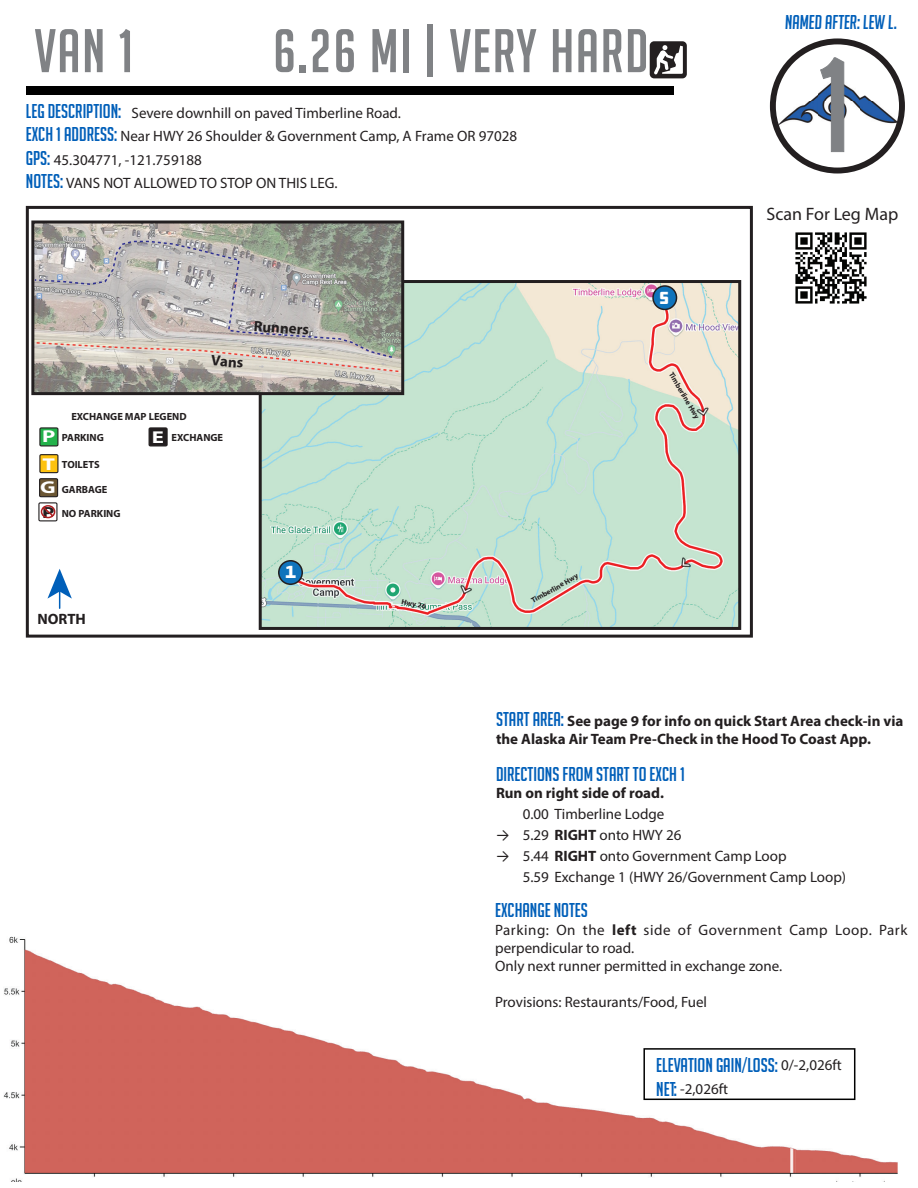
<style>
.page{position:relative;width:918px;height:1188px;background:#fff}
.page>*{position:absolute;margin:0;border:0;box-sizing:border-box;transform-origin:0 0}
.t1{font:130.65px "Big Noodle Titling";color:#808285}
.t2{font:60px "Big Noodle Titling";letter-spacing:.03em;color:#808285}
.t3{font:19.5px "Big Noodle Titling";color:#005fb9}
.t4{font:italic 19.5px "Big Noodle Titling";color:#005fb9}
.t5{font:18px "Myriad Pro";color:#231f20}
.t6{font:18px "DDC Hardware";color:#fff}
.t7{font:700 17.25px "Myriad Pro";color:#fff;scale:1.33 1}
.t8{font:700 16.05px "Myriad Pro";color:#231f20;scale:1.33 1}
.t9{font:15px/23.4px "Myriad Pro";color:#231f20}
.t10{font:700 15px/18px "Myriad Pro";color:#231f20}
.t11{font:700 10.35px "Myriad Pro";color:#231f20}
.t12{font:700 7.5px "Myriad Pro";color:#231f20}
.s1{font-family:"Big Noodle Titling";font-size:19.5px;color:#005fb9}
.s2{font-family:"Big Noodle Titling";font-weight:400;font-size:19.5px;color:#005fb9}
.s3{font-family:"Calibri"}
.s4{font-weight:700}
.s5{font-family:"Myriad Pro";font-size:15px;color:#231f20}
</style>
<div class="page">
<img style="left:4px;top:936px;width:894px;height:246px">
<img style="left:263px;top:284px;width:474px;height:342px">
<img style="left:795px;top:232px;width:72px;height:72px">
<div style="left:650px;top:41px;width:37px;height:37px;background:#231f20;border-radius:4px"></div>
<svg style="left:654px;top:45px;width:29px;height:30px"></svg>
<div style="left:26px;top:86px;width:648px;height:9px;background:#000"></div>
<div style="left:26px;top:206px;width:727px;height:432px;border:3px solid #231f20"></div>
<svg style="left:47px;top:569px;width:25px;height:39px"></svg>
<svg style="left:39px;top:427px;width:20px;height:20px"></svg>
<svg style="left:38px;top:454px;width:21px;height:68px"></svg>
<svg style="left:148px;top:427px;width:20px;height:20px"></svg>
<div style="left:259px;top:280px;width:482px;height:350px;border:3px solid #231f20"></div>
<div style="left:475px;top:694px;width:295px;height:351px;background:#fff"></div>
<div style="left:653px;top:286px;width:24px;height:23px;background:#1074bc;border-radius:50%"></div>
<div style="left:652px;top:285px;width:25px;height:25px;border:2px solid #231f20;border-radius:50%"></div>
<div style="left:279px;top:561px;width:23px;height:23px;background:#1074bc;border-radius:50%"></div>
<div style="left:278px;top:560px;width:25px;height:25px;border:2px solid #231f20;border-radius:50%"></div>
<svg style="left:643px;top:1047px;width:213px;height:54px"></svg>
<svg style="left:770px;top:38px;width:135px;height:136px"></svg>
<img style="left:35px;top:225px;width:365px;height:166px">
<div style="left:31px;top:221px;width:373px;height:174px;border:3px solid #231f20"></div>
<svg style="left:33px;top:240px;width:367px;height:133px;background:#b7b4af"></svg>
<h2 class="t2" style="left:34px;top:19px;width:100px">VAN 1</h2>
<h2 class="t2" style="left:273px;top:19px;width:377px">6.26 MI | VERY HARD</h2>
<p class="t9" style="left:26px;top:101px;width:493px"><span class="s1">LEG DESCRIPTION:</span> Severe downhill on paved Timberline Road.<br><span class="s1">EXCH 1 ADDRESS:</span> Near HWY 26 Shoulder &amp; Government Camp, A Frame OR 97028<br><span class="s1">GPS:</span> 45.304771, -121.759188<br><span class="s1">NOTES:</span> VANS NOT ALLOWED TO STOP ON THIS LEG.</p>
<p class="t10" style="left:212px;top:351px;width:34px;rotate:4deg">Vans</p>
<p class="t10" style="left:254px;top:316px;width:57px;rotate:4deg">Runners</p>
<p class="t11" style="left:71px;top:410px;width:117px">EXCHANGE MAP LEGEND</p>
<p class="t7" style="left:42px;top:425px;width:11px">P</p>
<p class="t7" style="left:40px;top:476px;width:13px">G</p>
<p class="t11" style="left:62px;top:431px;width:44px">PARKING</p>
<p class="t7" style="left:152px;top:426px;width:11px">E</p>
<p class="t11" style="left:62px;top:458px;width:39px">TOILETS</p>
<p class="t11" style="left:62px;top:483px;width:47px">GARBAGE</p>
<p class="t11" style="left:62px;top:506px;width:60px">NO PARKING</p>
<p class="t7" style="left:43px;top:453px;width:11px">T</p>
<p class="t8" style="left:42px;top:502px;width:11px">P</p>
<p class="t11" style="left:172px;top:431px;width:53px">EXCHANGE</p>
<p class="t10" style="left:37px;top:609px;width:50px">NORTH</p>
<p class="t6" style="left:285px;top:561px;width:13px">1</p>
<p class="t12" style="left:403px;top:597px;width:26px;rotate:12deg">Hwy 26</p>
<p class="t12" style="left:530px;top:597px;width:54px;rotate:-29deg">Timberline Hwy</p>
<p class="t6" style="left:659px;top:286px;width:12px">S</p>
<p class="t12" style="left:676px;top:370px;width:54px;rotate:60deg">Timberline Hwy</p>
<h3 class="t4" style="left:785px;top:12px;width:113px">NAMED AFTER: LEW L.</h3>
<h1 class="t1" style="left:819px;top:35px;width:33px">1</h1>
<p class="t5" style="left:766px;top:203px;width:133px">Scan For Leg Map</p>
<p class="t10" style="left:496px;top:712px;width:409px"><span class="s2">START AREA:</span> See page 9 for info on quick Start Area check-in via the Alaska Air Team Pre-Check in the Hood To Coast App.</p>
<h3 class="t3" style="left:496px;top:764px;width:190px">DIRECTIONS FROM START TO EXCH 1</h3>
<p class="t10" style="left:496px;top:783px;width:169px">Run on right side of road.</p>
<p class="t9" style="left:523px;top:802px;width:143px">0.00 Timberline Lodge</p>
<p class="t9" style="left:496px;top:823px;width:187px"><span class="s3">→</span> 5.29 <span class="s4">RIGHT</span> onto HWY 26</p>
<p class="t9" style="left:523px;top:845px;width:325px;line-height:21px;text-indent:-27px"><span class="s3">→</span> 5.44 <span class="s4">RIGHT</span> onto Government Camp Loop<br>5.59 Exchange 1 (HWY 26/Government Camp Loop)</p>
<h3 class="t3" style="left:495px;top:900px;width:94px">EXCHANGE NOTES</h3>
<p class="t9" style="left:495px;top:921px;width:414px;line-height:18px">Parking: On the <span class="s4">left</span> side of Government Camp Loop. Park perpendicular to road.<br>Only next runner permitted in exchange zone.</p>
<p class="t9" style="left:495px;top:990px;width:214px">Provisions: Restaurants/Food, Fuel</p>
<h3 class="t3" style="left:656px;top:1055px;width:187px">ELEVATION GAIN/LOSS: <span class="s5">0/-2,026ft</span></h3>
<p class="t9" style="left:656px;top:1077px;width:74px"><span class="s1">NET:</span> -2,026ft</p>
</div>
